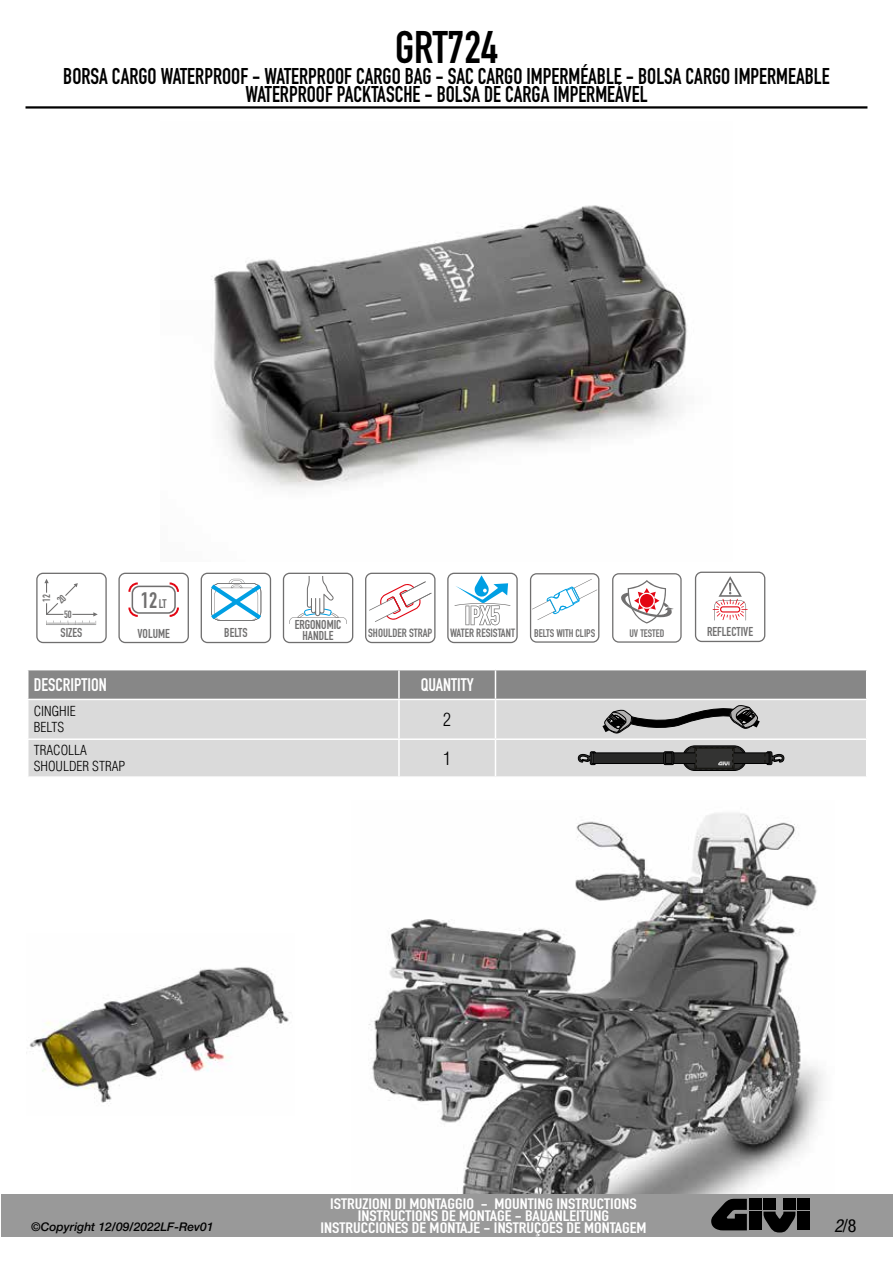
<style>
.page{position:relative;width:893px;height:1263px;background:#fff}
.page>*{position:absolute;margin:0;border:0;box-sizing:border-box;transform-origin:0 0}
.t1{font:45px "DIN Engschrift Std";color:#000}
.t2{font:22.5px/18px "DIN Engschrift Std";color:#000;text-align:center;scale:.95 1}
.t3{font:22.05px "DIN Engschrift Std";color:#706f6f}
.t4{font:18px "DIN Engschrift Std";color:#fff}
.t5{font:condensed 18px "Helvetica Neue LT Std";color:#000}
.t6{font:300 condensed 18px "Helvetica LT Std";color:#000}
.t7{font:15px/12px "DIN Engschrift Std";color:#fff;text-align:center;scale:1.2 1}
.t8{font:300 condensed 13.5px/16.2px "Helvetica LT Std";color:#000}
.t9{font:12.75px/10.6px "DIN Engschrift Std";color:#706f6f;text-align:center}
.t10{font:italic 500 12px "Helvetica Neue LT Std";color:#000}
.t11{font:11.85px "DIN Engschrift Std";color:#706f6f}
.t12{font:10.95px "DIN Engschrift Std";color:#706f6f}
.t13{font:10.8px "DIN Engschrift Std";color:#706f6f}
.t14{font:10.35px "DIN Engschrift Std";color:#706f6f}
.s1{font-size:12.45px}
.s2{font-style:italic}
</style>
<div class="page">
<img style="left:211px;top:205px;width:476px;height:283px">
<img style="left:29px;top:967px;width:262px;height:136px">
<div style="left:28px;top:700px;width:838px;height:76px;background:#dadada"></div>
<svg style="left:28px;top:670px;width:839px;height:29px;background:#8a8a8a"></svg>
<hr style="left:398px;top:700px;width:2px;height:38px;background:#fff">
<hr style="left:495px;top:700px;width:1px;height:38px;background:#fff">
<hr style="left:27px;top:738px;width:372px;height:2px;background:#fff">
<hr style="left:399px;top:738px;width:96px;height:2px;background:#fff">
<hr style="left:398px;top:740px;width:2px;height:36px;background:#fff">
<hr style="left:495px;top:738px;width:372px;height:2px;background:#fff">
<hr style="left:495px;top:740px;width:1px;height:36px;background:#fff">
<svg style="left:602px;top:705px;width:158px;height:29px;background:#939393"></svg>
<svg style="left:578px;top:751px;width:18px;height:14px"></svg>
<div style="left:734px;top:753px;width:35px;height:10px;background:#282827"></div>
<div style="left:734px;top:753px;width:35px;height:11px;border:1px solid #000"></div>
<div style="left:593px;top:753px;width:102px;height:10px;background:#282827"></div>
<div style="left:593px;top:753px;width:102px;height:11px;border:1px solid #000"></div>
<svg style="left:765px;top:751px;width:19px;height:14px"></svg>
<svg style="left:663px;top:751px;width:11px;height:14px"></svg>
<svg style="left:683px;top:745px;width:62px;height:26px;background:#363635"></svg>
<svg style="left:118px;top:573px;width:71px;height:70px"></svg>
<svg style="left:201px;top:573px;width:70px;height:70px"></svg>
<svg style="left:283px;top:573px;width:70px;height:70px"></svg>
<svg style="left:365px;top:573px;width:70px;height:70px"></svg>
<svg style="left:447px;top:573px;width:71px;height:70px"></svg>
<svg style="left:530px;top:573px;width:69px;height:70px"></svg>
<svg style="left:612px;top:573px;width:70px;height:70px"></svg>
<svg style="left:695px;top:572px;width:70px;height:70px"></svg>
<img style="left:368px;top:813px;width:455px;height:381px">
<div style="left:1px;top:1194px;width:891px;height:43px;background:#999"></div>
<hr style="left:26px;top:106px;width:841px;height:3px;background:#000">
<svg style="left:711px;top:1199px;width:36px;height:31px"></svg>
<div style="left:749px;top:1199px;width:12px;height:11px;background:#000"></div>
<div style="left:749px;top:1211px;width:12px;height:19px;background:#000"></div>
<div style="left:798px;top:1199px;width:12px;height:11px;background:#000"></div>
<div style="left:798px;top:1211px;width:12px;height:19px;background:#000"></div>
<div style="left:763px;top:1199px;width:13px;height:11px;background:#000"></div>
<div style="left:783px;top:1199px;width:12px;height:11px;background:#000"></div>
<svg style="left:763px;top:1211px;width:32px;height:21px"></svg>
<svg style="left:36px;top:573px;width:71px;height:70px"></svg>
<h1 class="t1" style="left:395px;top:21px;width:104px">GRT724</h1>
<p class="t2" style="left:63px;top:67px;width:808px">BORSA CARGO WATERPROOF - WATERPROOF CARGO BAG - SAC CARGO IMPERMÉABLE - BOLSA CARGO IMPERMEABLE<br>WATERPROOF PACKTASCHE - BOLSA DE CARGA IMPERMEÁVEL</p>
<p class="t14" style="left:41px;top:602px;width:9px;rotate:-90deg">12</p>
<p class="t3" style="left:141px;top:587px;width:27px">12 <span class="s1">LT</span></p>
<p class="t14" style="left:64px;top:608px;width:9px">50</p>
<p class="t9" style="left:61px;top:628px;width:23px">SIZES</p>
<p class="t9" style="left:137px;top:628px;width:34px">VOLUME</p>
<p class="t9" style="left:224px;top:628px;width:25px">BELTS</p>
<p class="t9" style="left:295px;top:619px;width:48px">ERGONOMIC<br>HANDLE</p>
<p class="t11" style="left:368px;top:626px;width:66px">SHOULDER STRAP</p>
<p class="t11" style="left:450px;top:626px;width:66px">WATER RESISTANT</p>
<p class="t12" style="left:534px;top:627px;width:63px">BELTS WITH CLIPS</p>
<p class="t13" style="left:629px;top:627px;width:36px">UV TESTED</p>
<p class="t9" style="left:707px;top:627px;width:48px">REFLECTIVE</p>
<p class="t4" style="left:34px;top:674px;width:74px">DESCRIPTION</p>
<p class="t4" style="left:421px;top:674px;width:55px">QUANTITY</p>
<p class="t8" style="left:34px;top:703px;width:44px">CINGHIE<br>BELTS</p>
<p class="t6" style="left:443px;top:708px;width:9px">2</p>
<p class="t8" style="left:34px;top:742px;width:93px">TRACOLLA<br>SHOULDER STRAP</p>
<p class="t6" style="left:443px;top:747px;width:9px">1</p>
<p class="t10" style="left:31px;top:1220px;width:184px">©Copyright 12/09/2022LF-Rev01</p>
<p class="t7" style="left:320px;top:1197px;width:273px">ISTRUZIONI DI MONTAGGIO - MOUNTING INSTRUCTIONS<br>INSTRUCTIONS DE MONTAGE - BAUANLEITUNG<br>INSTRUCCIONES DE MONTAJE - INSTRUÇÕES DE MONTAGEM</p>
<p class="t5" style="left:834px;top:1215px;width:24px"><span class="s2">2</span>/8</p>
</div>
